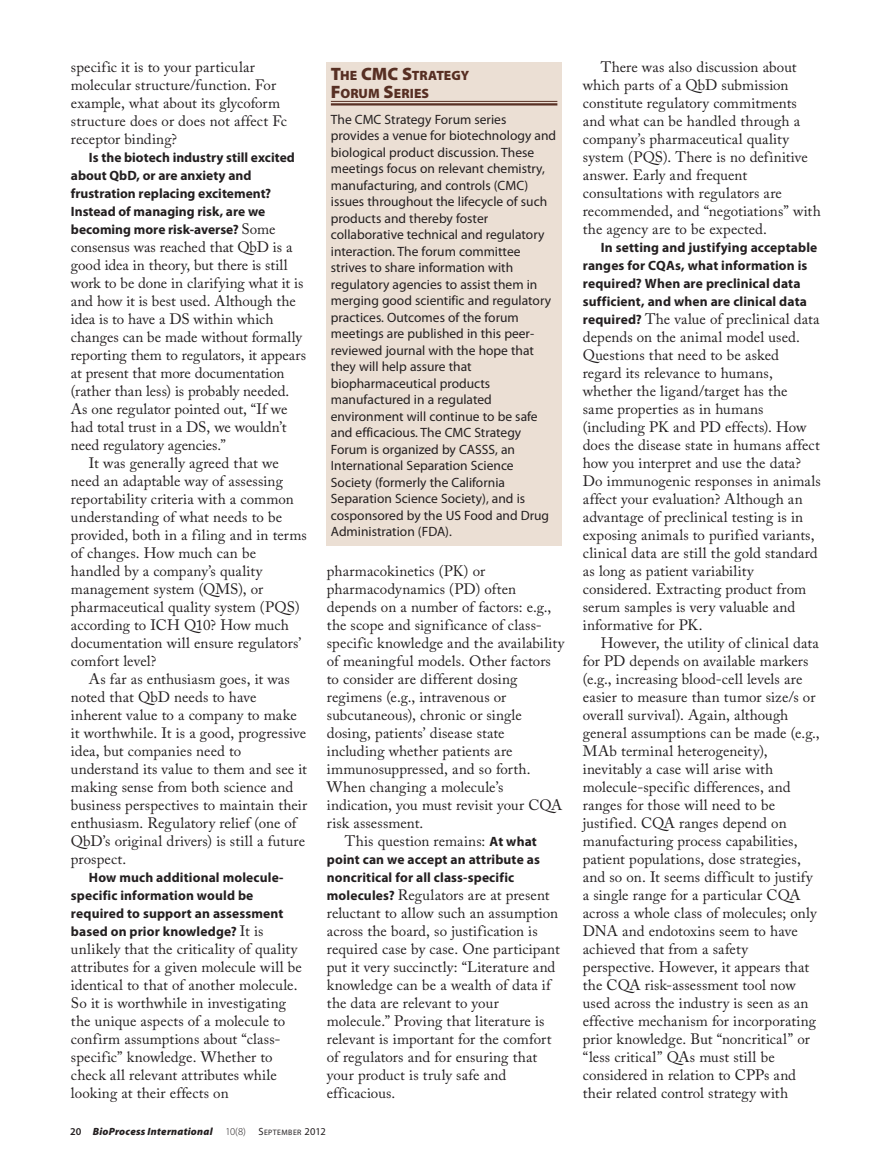
<style>
.page{position:relative;width:891px;height:1168px;background:#fff}
.page>*{position:absolute;margin:0;border:0;box-sizing:border-box;transform-origin:0 0}
.Body_w_indent{font:15px/18px "Adobe Caslon Pro";letter-spacing:.005em;color:#231f20}
.Sidebar_Text{font:13.5px/16.5px "Myriad Pro";color:#231f20}
.Body_w_indent-2{font:700 13.5px/18px "Myriad Pro";letter-spacing:.01em;color:#231f20}
.Sidebar_Title{font:900 13.5px/18px "Myriad Pro";color:#572f23}
.t1{font:italic 900 10.5px "Myriad Pro";letter-spacing:.02em;color:#231f20}
.s1{font-family:"Adobe Caslon Pro";font-weight:400;font-size:15px}
.s2{font-size:18px}
.s3{font-family:"Myriad Pro";font-weight:700;font-size:13.5px}
.s4{font-weight:600;font-style:normal}
.s5{font-weight:300;font-style:normal}
.s6{font-weight:400;font-style:normal}
.s7{font-weight:400;font-style:normal;font-size:7.8px}
</style>
<div class="page">
<div style="left:326px;top:62px;width:236px;height:483px;background:#ebdfd4"></div>
<hr style="left:331px;top:101px;width:226px;height:1px;background:#572f23">
<hr style="left:331px;top:103px;width:226px;height:2px;background:#572f23">
<p class="Body_w_indent" style="left:71px;top:58px;width:217px">specific it is to your particular molecular structure/function. For example, what about its glycoform structure does or does not affect Fc receptor binding?</p>
<p class="Body_w_indent-2" style="left:71px;top:148px;width:225px;text-indent:18px">Is the biotech industry still excited about QbD, or are anxiety and frustration replacing excitement?<br>Instead of managing risk, are we becoming more risk-averse? <span class="s1">Some</span></p>
<p class="Body_w_indent" style="left:71px;top:238px;width:237px">consensus was reached that QbD is a good idea in theory, but there is still work to be done in clarifying what it is and how it is best used. Although the idea is to have a DS within which changes can be made without formally reporting them to regulators, it appears at present that more documentation (rather than less) is probably needed.<br>As one regulator pointed out, “If we had total trust in a DS, we wouldn’t need regulatory agencies.”</p>
<p class="Body_w_indent" style="left:71px;top:454px;width:237px;text-indent:18px">It was generally agreed that we need an adaptable way of assessing reportability criteria with a common understanding of what needs to be provided, both in a filing and in terms of changes. How much can be handled by a company’s quality management system (QMS), or pharmaceutical quality system (PQS) according to ICH Q10? How much documentation will ensure regulators’ comfort level?</p>
<p class="Body_w_indent" style="left:71px;top:670px;width:238px;text-indent:18px">As far as enthusiasm goes, it was noted that QbD needs to have inherent value to a company to make it worthwhile. It is a good, progressive idea, but companies need to understand its value to them and see it making sense from both science and business perspectives to maintain their enthusiasm. Regulatory relief (one of QbD’s original drivers) is still a future prospect.</p>
<p class="Body_w_indent-2" style="left:71px;top:868px;width:214px;text-indent:18px">How much additional molecule&shy;specific information would be required to support an assessment based on prior knowledge? <span class="s1">It is</span></p>
<p class="Body_w_indent" style="left:71px;top:940px;width:232px">unlikely that the criticality of quality attributes for a given molecule will be identical to that of another molecule.<br>So it is worthwhile in investigating the unique aspects of a molecule to confirm assumptions about “class&shy;specific” knowledge. Whether to check all relevant attributes while looking at their effects on</p>
<p class="Sidebar_Title" style="left:331px;top:67px;width:140px"><span class="s2">T</span>HE <span class="s2">CMC S</span>TRATEGY<br><span class="s2">F</span>ORUM <span class="s2">S</span>ERIES</p>
<p class="Sidebar_Text" style="left:331px;top:111px;width:227px">The CMC Strategy Forum series provides a venue for biotechnology and biological product discussion. These meetings focus on relevant chemistry, manufacturing, and controls (CMC) issues throughout the lifecycle of such products and thereby foster collaborative technical and regulatory interaction. The forum committee strives to share information with regulatory agencies to assist them in merging good scientific and regulatory practices. Outcomes of the forum meetings are published in this peer&shy;reviewed journal with the hope that they will help assure that biopharmaceutical products manufactured in a regulated environment will continue to be safe and efficacious. The CMC Strategy Forum is organized by CASSS, an International Separation Science Society (formerly the California Separation Science Society), and is cosponsored by the US Food and Drug Administration (FDA).</p>
<p class="Body_w_indent" style="left:327px;top:562px;width:239px">pharmacokinetics (PK) or pharmacodynamics (PD) often depends on a number of factors: e.g., the scope and significance of class&shy;specific knowledge and the availability of meaningful models. Other factors to consider are different dosing regimens (e.g., intravenous or subcutaneous), chronic or single dosing, patients’ disease state including whether patients are immunosuppressed, and so forth.<br>When changing a molecule’s indication, you must revisit your CQA risk assessment.</p>
<p class="Body_w_indent" style="left:345px;top:832px;width:193px">This question remains: <span class="s3">At what</span></p>
<p class="Body_w_indent-2" style="left:327px;top:850px;width:214px">point can we accept an attribute as noncritical for all class-specific</p>
<p class="Body_w_indent" style="left:327px;top:886px;width:235px"><span class="s3">molecules?</span> Regulators are at present reluctant to allow such an assumption across the board, so justification is required case by case. One participant put it very succinctly: “Literature and knowledge can be a wealth of data if the data are relevant to your molecule.” Proving that literature is relevant is important for the comfort of regulators and for ensuring that your product is truly safe and efficacious.</p>
<p class="t1" style="left:70px;top:1125px;width:257px"><span class="s4">20</span> BioProcess International <span class="s5">10(8)</span> <span class="s6">S</span><span class="s7">EPTEMBER</span> <span class="s6">2012</span></p>
<p class="Body_w_indent" style="left:583px;top:58px;width:239px;text-indent:18px">There was also discussion about which parts of a QbD submission constitute regulatory commitments and what can be handled through a company’s pharmaceutical quality system (PQS). There is no definitive answer. Early and frequent consultations with regulators are recommended, and “negotiations” with the agency are to be expected.</p>
<p class="Body_w_indent-2" style="left:583px;top:238px;width:236px;text-indent:18px">In setting and justifying acceptable ranges for CQAs, what information is required? When are preclinical data sufficient, and when are clinical data</p>
<p class="Body_w_indent" style="left:583px;top:310px;width:239px"><span class="s3">required?</span> The value of preclinical data depends on the animal model used.<br>Questions that need to be asked regard its relevance to humans, whether the ligand/target has the same properties as in humans (including PK and PD effects). How does the disease state in humans affect how you interpret and use the data?<br>Do immunogenic responses in animals affect your evaluation? Although an advantage of preclinical testing is in exposing animals to purified variants, clinical data are still the gold standard as long as patient variability considered. Extracting product from serum samples is very valuable and informative for PK.</p>
<p class="Body_w_indent" style="left:583px;top:634px;width:238px;text-indent:18px">However, the utility of clinical data for PD depends on available markers (e.g., increasing blood-cell levels are easier to measure than tumor size/s or overall survival). Again, although general assumptions can be made (e.g., MAb terminal heterogeneity), inevitably a case will arise with molecule-specific differences, and ranges for those will need to be justified. CQA ranges depend on manufacturing process capabilities, patient populations, dose strategies, and so on. It seems difficult to justify a single range for a particular CQA across a whole class of molecules; only DNA and endotoxins seem to have achieved that from a safety perspective. However, it appears that the CQA risk-assessment tool now used across the industry is seen as an effective mechanism for incorporating prior knowledge. But “noncritical” or “less critical” QAs must still be considered in relation to CPPs and their related control strategy with</p>
</div>
